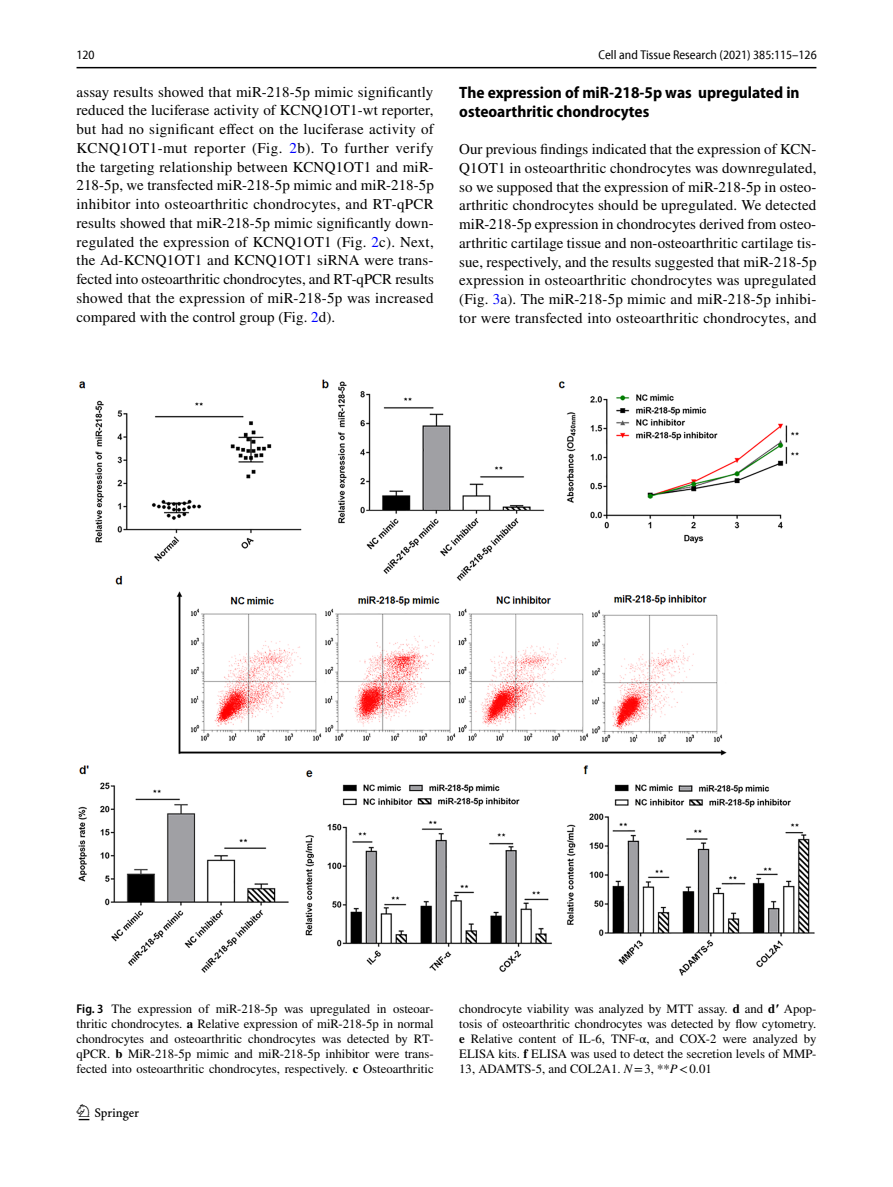
<style>
.page{position:relative;width:893px;height:1187px;background:#fff}
.page>*{position:absolute;margin:0;border:0;box-sizing:border-box;transform-origin:0 0}
.t1{font:22.5px "Springnew Regular 2";color:#000}
.t2{font:700 semi-condensed 16.5px/18.8px "Myriad Pro";color:#000}
.t3{font:15px/18.8px "STIX";letter-spacing:.015em;color:#000;text-align:justify}
.t4{font:12.75px/15px "STIX";color:#000;text-align:justify}
.t5{font:semi-condensed 12.75px "Myriad Pro Unic";color:#000}
.s1{color:#00f}
.s2{font-family:"Myriad Pro";font-weight:600;font-stretch:semi-condensed}
.s3{font-weight:700}
.s4{font-family:"Times New Roman";font-weight:700}
.s5{font-style:italic}
</style>
<div class="page">
<hr style="left:77px;top:67px;width:739px;height:1px;background:#000">
<img style="left:78px;top:379px;width:737px;height:597px">
<p class="t5" style="left:77px;top:50px;width:20px">120</p>
<p class="t5" style="left:598px;top:50px;width:220px">Cell and Tissue Research (2021) 385:115–126</p>
<p class="t3" style="left:77px;top:83px;width:359px">assay results showed that miR-218-5p mimic significantly reduced the luciferase activity of KCNQ1OT1-wt reporter, but had no significant effect on the luciferase activity of KCNQ1OT1-mut reporter (Fig. <span class="s1">2</span>b). To further verify the targeting relationship between KCNQ1OT1 and miR-218-5p, we transfected miR-218-5p mimic and miR-218-5p inhibitor into osteoarthritic chondrocytes, and RT-qPCR results showed that miR-218-5p mimic significantly down&shy;regulated the expression of KCNQ1OT1 (Fig. <span class="s1">2</span>c). Next, the Ad-KCNQ1OT1 and KCNQ1OT1 siRNA were trans&shy;fected into osteoarthritic chondrocytes, and RT-qPCR results showed that the expression of miR-218-5p was increased compared with the control group (Fig. <span class="s1">2</span>d).</p>
<p class="t2" style="left:459px;top:83px;width:342px">The expression of miR‑218‑5p was upregulated in osteoarthritic chondrocytes</p>
<p class="t3" style="left:459px;top:141px;width:359px">Our previous findings indicated that the expression of KCN-Q1OT1 in osteoarthritic chondrocytes was downregulated, so we supposed that the expression of miR-218-5p in osteo&shy;arthritic chondrocytes should be upregulated. We detected miR-218-5p expression in chondrocytes derived from osteo&shy;arthritic cartilage tissue and non-osteoarthritic cartilage tis&shy;sue, respectively, and the results suggested that miR-218-5p expression in osteoarthritic chondrocytes was upregulated (Fig. <span class="s1">3</span>a). The miR-218-5p mimic and miR-218-5p inhibi&shy;tor were transfected into osteoarthritic chondrocytes, and</p>
<p class="t4" style="left:77px;top:1001px;width:359px"><span class="s2">Fig. 3</span> The expression of miR-218-5p was upregulated in osteoar&shy;thritic chondrocytes. <span class="s3">a</span> Relative expression of miR-218-5p in normal chondrocytes and osteoarthritic chondrocytes was detected by RT&shy;qPCR. <span class="s3">b</span> MiR-218-5p mimic and miR-218-5p inhibitor were trans&shy;fected into osteoarthritic chondrocytes, respectively. <span class="s3">c</span> Osteoarthritic</p>
<p class="t4" style="left:459px;top:1001px;width:359px">chondrocyte viability was analyzed by MTT assay. <span class="s3">d</span> and <span class="s3">d</span><span class="s4">′</span> Apop&shy;tosis of osteoarthritic chondrocytes was detected by flow cytometry. <span class="s3">e</span> Relative content of IL-6, TNF-α, and COX-2 were analyzed by ELISA kits. <span class="s3">f</span> ELISA was used to detect the secretion levels of MMP-13, ADAMTS-5, and COL2A1. <span class="s5">N</span>=3, **<span class="s5">P</span>&lt;0.01</p>
<h1 class="t1" style="left:79px;top:1104px;width:62px">1 3</h1>
</div>
